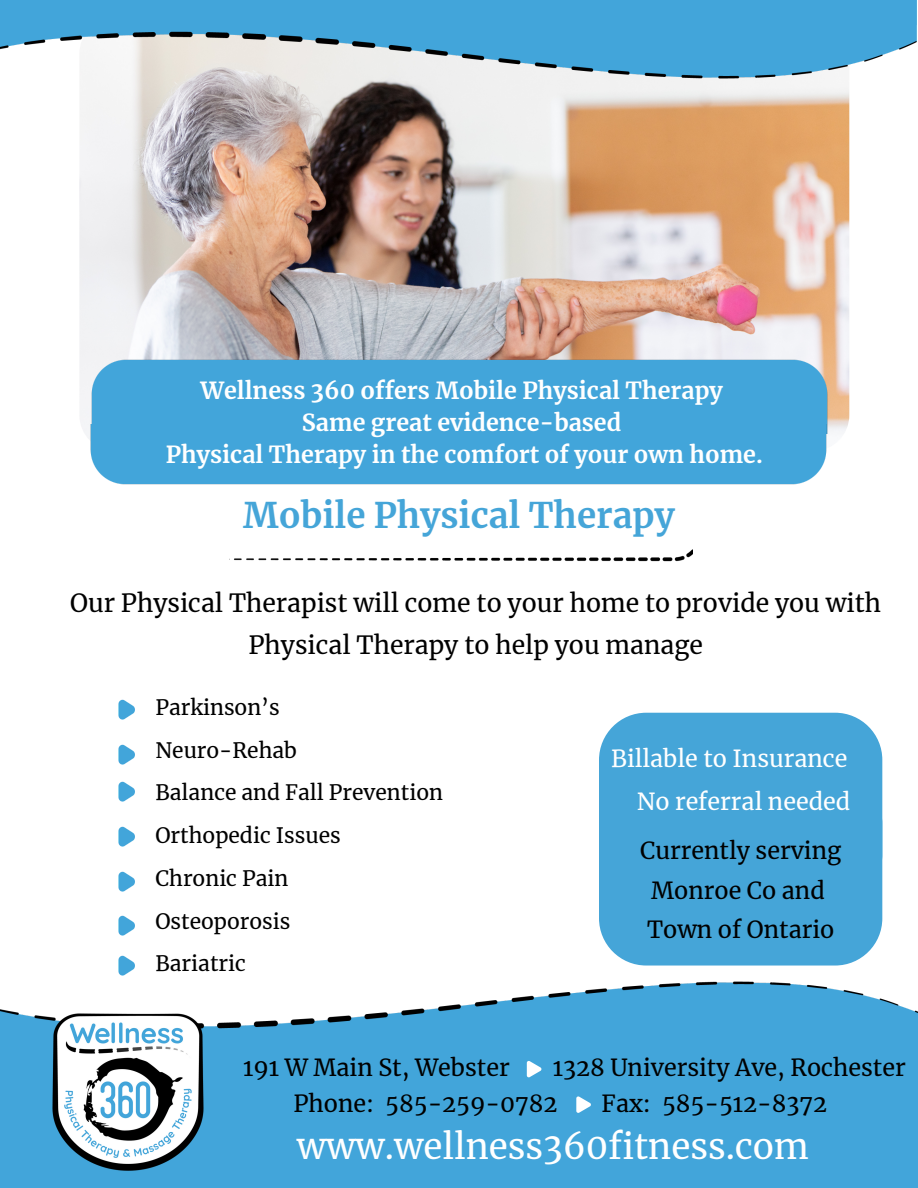
<style>
.page{position:relative;width:918px;height:1188px;background:#fff}
.page>*{position:absolute;margin:0;border:0;box-sizing:border-box;transform-origin:0 0}
.t1{font:34.95px "Merriweather";color:#fff}
.t2{font:700 34.95px "Merriweather";color:#45a5d8}
.t3{font:24.75px/41.7px "Merriweather";color:#000;text-align:center}
.t4{font:23.25px/39.3px "Merriweather";color:#000;text-align:center}
.t5{font:700 23.25px "Merriweather";color:#fff}
.t6{font:23.25px "Merriweather";color:#fff}
.t7{font:21px "Merriweather";color:#000}
</style>
<div class="page">
<img style="left:0;top:981px;width:918px;height:111px">
<div style="left:0;top:1092px;width:918px;height:96px;background:#42a5da"></div>
<img style="left:79px;top:18px;width:770px;height:433px;border-radius:36px">
<img style="left:0;top:0;width:917px;height:95px">
<img style="left:234px;top:549px;width:458px;height:13px">
<img style="left:79px;top:352px;width:771px;height:81px">
<div style="left:79px;top:424px;width:764px;height:61px;background:#42a5da"></div>
<svg style="left:527px;top:1061px;width:14px;height:16px"></svg>
<div style="left:599px;top:713px;width:283px;height:189px;background:#45a5d8;border-radius:47px"></div>
<div style="left:599px;top:777px;width:283px;height:189px;background:#45a5d8;border-radius:47px"></div>
<svg style="left:576px;top:1096px;width:15px;height:17px"></svg>
<img style="left:50px;top:1010px;width:155px;height:164px">
<img style="left:118px;top:699px;width:17px;height:21px">
<img style="left:118px;top:744px;width:17px;height:21px">
<img style="left:118px;top:781px;width:17px;height:21px">
<img style="left:118px;top:826px;width:17px;height:21px">
<img style="left:118px;top:871px;width:17px;height:21px">
<img style="left:118px;top:915px;width:17px;height:21px">
<img style="left:118px;top:955px;width:17px;height:21px">
<p class="t5" style="left:200px;top:376px;width:524px">Wellness 360 offers Mobile Physical Therapy</p>
<p class="t5" style="left:302px;top:408px;width:321px">Same great evidence-based</p>
<p class="t5" style="left:166px;top:440px;width:599px">Physical Therapy in the comfort of your own home.</p>
<p class="t2" style="left:243px;top:493px;width:433px">Mobile Physical Therapy</p>
<p class="t3" style="left:70px;top:583px;width:813px">Our Physical Therapist will come to your home to provide you with<br>Physical Therapy to help you manage</p>
<p class="t7" style="left:155px;top:694px;width:126px">Parkinson’s</p>
<p class="t7" style="left:155px;top:737px;width:143px">Neuro-Rehab</p>
<p class="t7" style="left:155px;top:780px;width:289px">Balance and Fall Prevention</p>
<p class="t7" style="left:155px;top:823px;width:187px">Orthopedic Issues</p>
<p class="t7" style="left:155px;top:865px;width:134px">Chronic Pain</p>
<p class="t7" style="left:155px;top:908px;width:136px">Osteoporosis</p>
<p class="t7" style="left:155px;top:951px;width:92px">Bariatric</p>
<p class="t6" style="left:611px;top:744px;width:238px">Billable to Insurance</p>
<p class="t6" style="left:637px;top:787px;width:215px">No referral needed</p>
<p class="t4" style="left:640px;top:831px;width:203px">Currently serving<br>Monroe Co and</p>
<p class="t4" style="left:647px;top:910px;width:189px">Town of Ontario</p>
<p class="t4" style="left:243px;top:1048px;width:268px">191 W Main St, Webster</p>
<p class="t4" style="left:553px;top:1048px;width:354px">1328 University Ave, Rochester</p>
<p class="t4" style="left:293px;top:1084px;width:266px">Phone: 585-259-0782</p>
<p class="t4" style="left:602px;top:1084px;width:227px">Fax: 585-512-8372</p>
<p class="t1" style="left:297px;top:1125px;width:514px">www.wellness360fitness.com</p>
</div>
